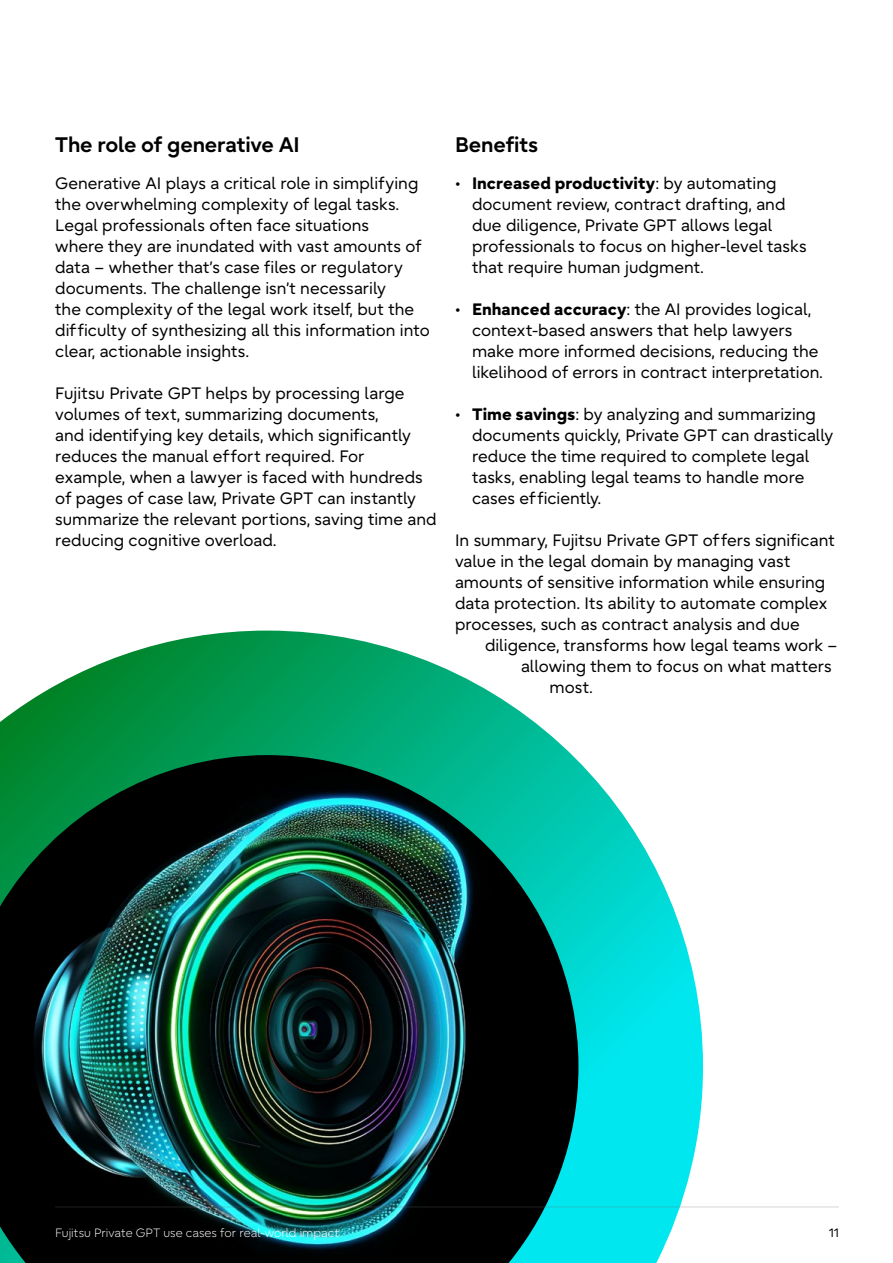
<style>
.page{position:relative;width:893px;height:1263px;background:#fff}
.page>*{position:absolute;margin:0;border:0;box-sizing:border-box;transform-origin:0 0}
.t1{font:700 21px "Fujitsu Infinity Pro";letter-spacing:-.005em;color:#000}
.t2{font:16.5px/21px "Fujitsu Infinity Pro";color:#000}
.t3{font:300 12px "Fujitsu Infinity Pro";color:#fff}
.t4{font:12px "Fujitsu Infinity Pro";color:#000}
.s1{font-weight:800}
</style>
<div class="page">
<img style="left:0;top:630px;width:703px;height:633px">
<hr style="left:55px;top:1206px;width:784px;height:2px;background:#6d6e70">
<p class="t1" style="left:55px;top:131px;width:246px">The role of generative AI</p>
<p class="t2" style="left:55px;top:173px;width:376px">Generative AI plays a critical role in simplifying the overwhelming complexity of legal tasks.<br>Legal professionals often face situations<br>where they are inundated with vast amounts of data – whether that’s case files or regulatory documents. The challenge isn’t necessarily<br>the complexity of the legal work itself, but the dif ficulty of synthesizing all this information into clear, actionable insights.</p>
<p class="t2" style="left:55px;top:383px;width:383px">Fujitsu Private GPT helps by processing large volumes of text, summarizing documents,<br>and identifying key details, which significantly reduces the manual ef fort required. For example, when a lawyer is faced with hundreds of pages of case law, Private GPT can instantly summarize the relevant portions, saving time and reducing cognitive overload.</p>
<p class="t1" style="left:455px;top:131px;width:85px">Benefits</p>
<p class="t2" style="left:472px;top:173px;width:336px;text-indent:-17px">• <span class="s1">Increased productivity</span>: by automating document review, contract drafting, and due diligence, Private GPT allows legal professionals to focus on higher-level tasks that require human judgment.</p>
<p class="t2" style="left:472px;top:299px;width:353px;text-indent:-17px">• <span class="s1">Enhanced accuracy</span>: the AI provides logical, context-based answers that help lawyers make more informed decisions, reducing the likelihood of errors in contract interpretation.</p>
<p class="t2" style="left:472px;top:404px;width:363px;text-indent:-17px">• <span class="s1">Time savings</span>: by analyzing and summarizing documents quickly, Private GPT can drastically reduce the time required to complete legal tasks, enabling legal teams to handle more cases ef ficiently.</p>
<p class="t2" style="left:455px;top:530px;width:381px">In summary, Fujitsu Private GPT of fers significant value in the legal domain by managing vast amounts of sensitive information while ensuring data protection. Its ability to automate complex processes, such as contract analysis and due</p>
<p class="t2" style="left:485px;top:635px;width:354px">diligence, transforms how legal teams work –</p>
<p class="t2" style="left:521px;top:656px;width:312px">allowing them to focus on what matters</p>
<p class="t2" style="left:549px;top:677px;width:45px">most.</p>
<p class="t3" style="left:55px;top:1226px;width:286px">Fujitsu Private GPT use cases for real-world impact</p>
<p class="t4" style="left:829px;top:1225px;width:11px">11</p>
</div>
